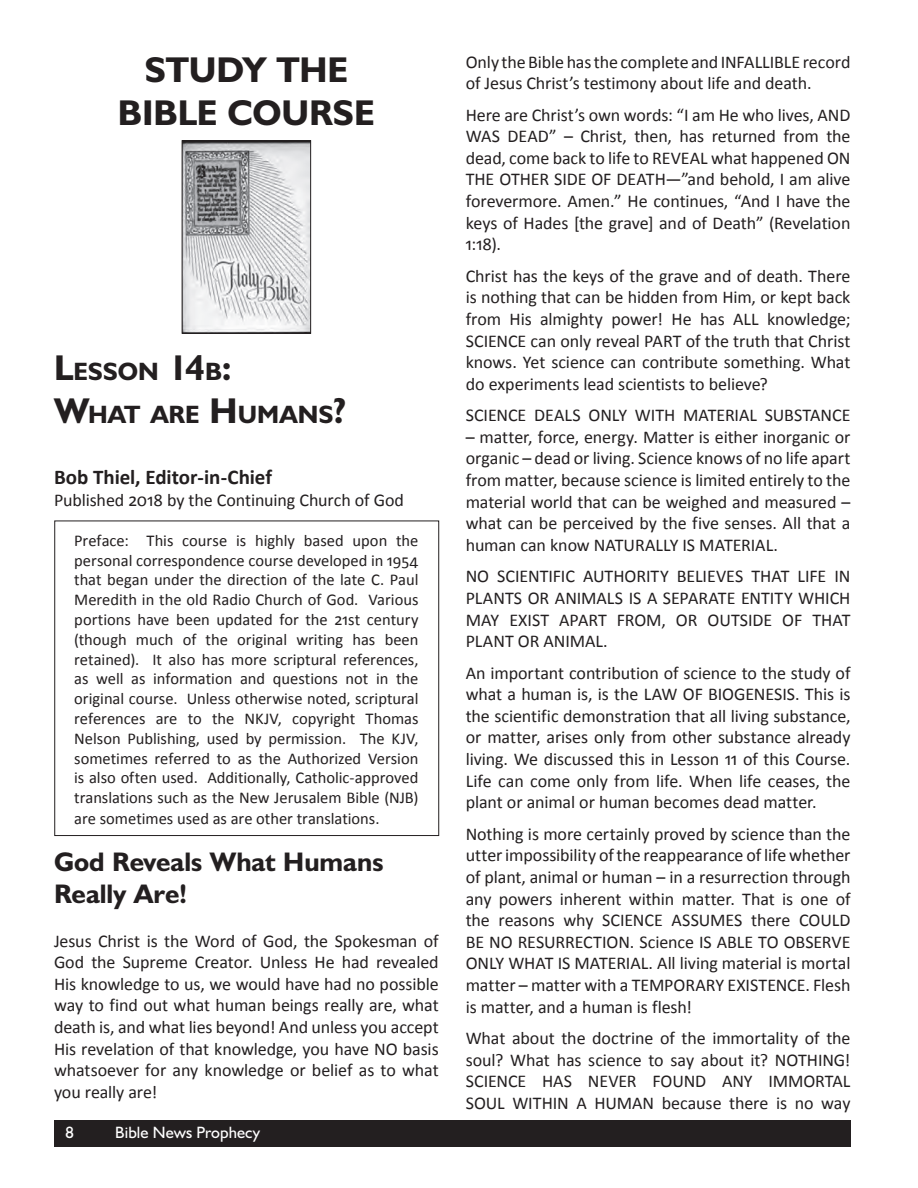
<style>
.page{position:relative;width:918px;height:1188px;background:#fff}
.page>*{position:absolute;margin:0;border:0;box-sizing:border-box;transform-origin:0 0}
.t1{font:700 36px/43.2px "Humanist 521 BT";letter-spacing:-.005em;color:#231f20;text-align:center}
.t2{font:700 27px/32.4px "Humanist 521 BT";color:#231f20}
.t3{font:700 25.2px/43.2px "Humanist 521 BT";color:#231f20}
.t4{font:700 21px "Calibri";letter-spacing:-.005em;color:#231f20}
.t5{font:18px/21.6px "Calibri";letter-spacing:-.005em;color:#231f20;text-align:justify}
.t6{font:16.5px/19.8px "Calibri";letter-spacing:-.005em;color:#231f20;text-align:justify}
.t7{font:16.5px "Humanist 521 BT";letter-spacing:.005em;color:#fff}
.s1{font-size:36px}
</style>
<div class="page">
<div style="left:54px;top:1120px;width:796px;height:28px;background:#231f20"></div>
<div style="left:54px;top:521px;width:385px;height:315px;border:1px solid #231f20"></div>
<img style="left:184px;top:142px;width:125px;height:190px">
<div style="left:182px;top:140px;width:129px;height:194px;border:1px solid #231f20"></div>
<h1 class="t1" style="left:118px;top:47px;width:225px">STUDY THE<br>BIBLE COURSE</h1>
<h3 class="t3" style="left:54px;top:350px;width:294px"><span class="s1">L</span>ESSON <span class="s1">14</span>B<span class="s1">:<br>W</span>HAT ARE <span class="s1">H</span>UMANS<span class="s1">?</span></h3>
<p class="t4" style="left:54px;top:464px;width:220px">Bob Thiel, Editor-in-Chief</p>
<p class="t5" style="left:54px;top:488px;width:352px">Published 2018 by the Continuing Church of God</p>
<p class="t6" style="left:74px;top:530px;width:346px">Preface: This course is highly based upon the personal correspondence course developed in 1954 that began under the direction of the late C. Paul Meredith in the old Radio Church of God. Various portions have been updated for the 21st century (though much of the original writing has been retained). It also has more scriptural references, as well as information and questions not in the original course. Unless otherwise noted, scriptural references are to the NKJV, copyright Thomas Nelson Publishing, used by permission. The KJV, sometimes referred to as the Authorized Version is also often used. Additionally, Catholic-approved translations such as the New Jerusalem Bible (NJB) are sometimes used as are other translations.</p>
<h2 class="t2" style="left:54px;top:845px;width:331px">God Reveals What Humans<br>Really Are!</h2>
<p class="t5" style="left:54px;top:929px;width:386px">Jesus Christ is the Word of God, the Spokesman of God the Supreme Creator. Unless He had revealed His knowledge to us, we would have had no possible way to find out what human beings really are, what death is, and what lies beyond! And unless you accept His revelation of that knowledge, you have NO basis whatsoever for any knowledge or belief as to what you really are!</p>
<p class="t7" style="left:65px;top:1122px;width:10px">8</p>
<p class="t7" style="left:115px;top:1122px;width:146px">Bible News Prophecy</p>
<p class="t5" style="left:466px;top:50px;width:386px">Only the Bible has the complete and INFALLIBLE record of Jesus Christ’s testimony about life and death.</p>
<p class="t5" style="left:466px;top:103px;width:386px">Here are Christ’s own words: “I am He who lives, AND WAS DEAD” – Christ, then, has returned from the dead, come back to life to REVEAL what happened ON THE OTHER SIDE OF DEATH—”and behold, I am alive forevermore. Amen.” He continues, “And I have the keys of Hades [the grave] and of Death” (Revelation 1:18).</p>
<p class="t5" style="left:466px;top:264px;width:386px">Christ has the keys of the grave and of death. There is nothing that can be hidden from Him, or kept back from His almighty power! He has ALL knowledge; SCIENCE can only reveal PART of the truth that Christ knows. Yet science can contribute something. What do experiments lead scientists to believe?</p>
<p class="t5" style="left:466px;top:404px;width:386px">SCIENCE DEALS ONLY WITH MATERIAL SUBSTANCE</p>
<p class="t5" style="left:466px;top:425px;width:386px">– matter, force, energy. Matter is either inorganic or organic – dead or living. Science knows of no life apart from matter, because science is limited entirely to the material world that can be weighed and measured – what can be perceived by the five senses. All that a human can know NATURALLY IS MATERIAL.</p>
<p class="t5" style="left:466px;top:565px;width:386px">NO SCIENTIFIC AUTHORITY BELIEVES THAT LIFE IN PLANTS OR ANIMALS IS A SEPARATE ENTITY WHICH MAY EXIST APART FROM, OR OUTSIDE OF THAT PLANT OR ANIMAL.</p>
<p class="t5" style="left:466px;top:661px;width:386px">An important contribution of science to the study of what a human is, is the LAW OF BIOGENESIS. This is the scientific demonstration that all living substance, or matter, arises only from other substance already living. We discussed this in Lesson 11 of this Course.<br>Life can come only from life. When life ceases, the plant or animal or human becomes dead matter.</p>
<p class="t5" style="left:466px;top:822px;width:386px">Nothing is more certainly proved by science than the utter impossibility of the reappearance of life whether of plant, animal or human – in a resurrection through any powers inherent within matter. That is one of the reasons why SCIENCE ASSUMES there COULD BE NO RESURRECTION. Science IS ABLE TO OBSERVE ONLY WHAT IS MATERIAL. All living material is mortal matter – matter with a TEMPORARY EXISTENCE. Flesh is matter, and a human is flesh!</p>
<p class="t5" style="left:466px;top:1026px;width:386px">What about the doctrine of the immortality of the soul? What has science to say about it? NOTHING!<br>SCIENCE HAS NEVER FOUND ANY IMMORTAL SOUL WITHIN A HUMAN because there is no way</p>
</div>
